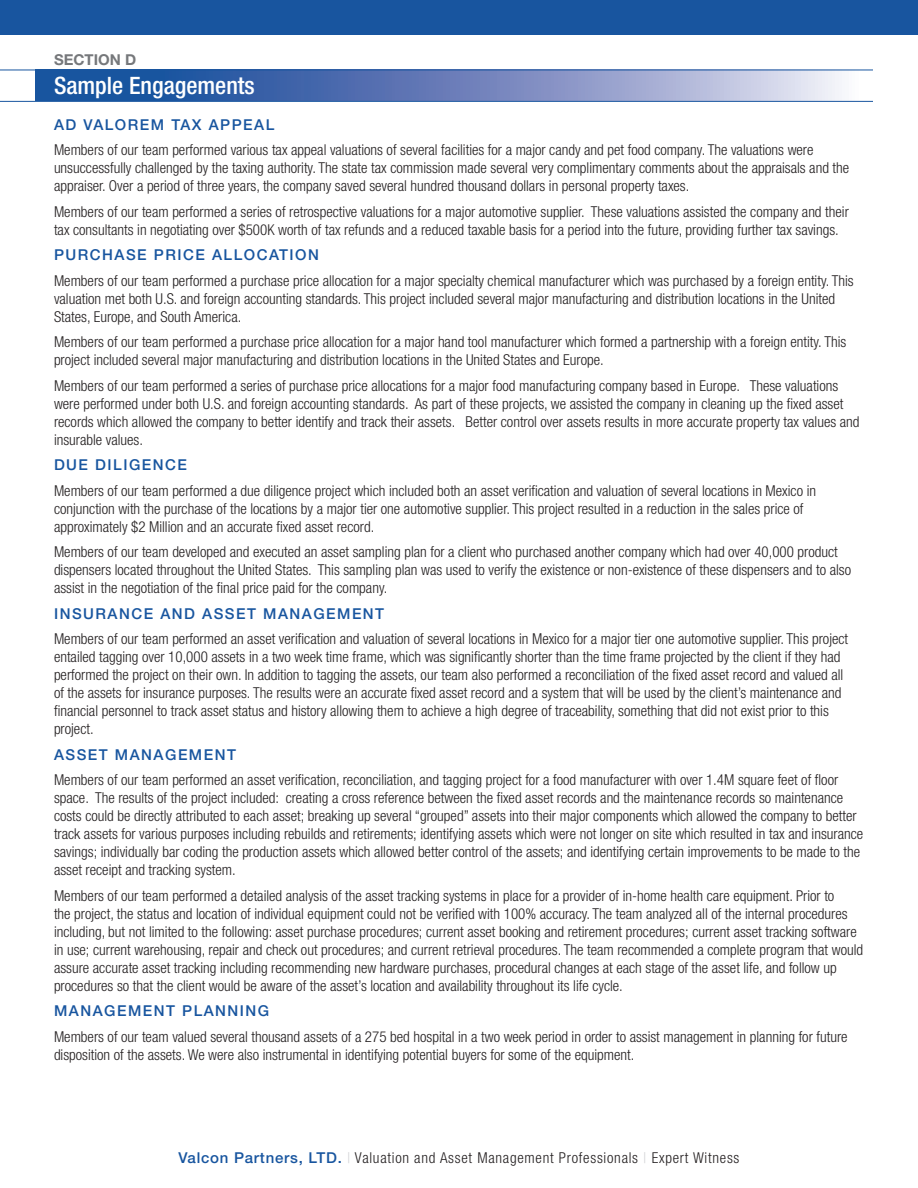
<style>
.page{position:relative;width:918px;height:1188px;background:#fff}
.page>*{position:absolute;margin:0;border:0;box-sizing:border-box;transform-origin:0 0}
.t1{font:500 condensed 24px "Helvetica Neue";color:#fff}
.t2{font:300 condensed 15px/18px "Helvetica Neue LT Std";color:#231f20}
.t3{font:500 15px "Helvetica Neue";letter-spacing:.1em;color:#18559f}
.t4{font:300 condensed 15px "Helvetica Neue LT Std";letter-spacing:.05em;color:#231f20}
.t5{font:700 15px "Helvetica Neue";color:#76787b}
.s1{font-family:"Helvetica Neue";font-weight:500;font-stretch:normal;color:#18559f}
.s2{color:#d1d2d4}
</style>
<div class="page">
<div style="left:0;top:0;width:918px;height:34px;background:#18559f"></div>
<svg style="left:35px;top:71px;width:827px;height:30px;background:#708abe"></svg>
<hr style="left:0;top:70px;width:873px;height:1px;background:#18559f">
<hr style="left:0;top:101px;width:873px;height:1px;background:#18559f">
<p class="t5" style="left:54px;top:50px;width:84px">SECTION D</p>
<p class="t1" style="left:54px;top:71px;width:202px">Sample Engagements</p>
<p class="t3" style="left:54px;top:115px;width:222px">AD VALOREM TAX APPEAL</p>
<p class="t2" style="left:54px;top:141px;width:797px">Members of our team performed various tax appeal valuations of several facilities for a major candy and pet food company. The valuations were unsuccessfully challenged by the taxing authority. The state tax commission made several very complimentary comments about the appraisals and the appraiser. Over a period of three years, the company saved several hundred thousand dollars in personal property taxes.</p>
<p class="t2" style="left:54px;top:202px;width:796px">Members of our team performed a series of retrospective valuations for a major automotive supplier. These valuations assisted the company and their tax consultants in negotiating over $500K worth of tax refunds and a reduced taxable basis for a period into the future, providing further tax savings.</p>
<p class="t3" style="left:54px;top:246px;width:266px">PURCHASE PRICE ALLOCATION</p>
<p class="t2" style="left:54px;top:271px;width:801px">Members of our team performed a purchase price allocation for a major specialty chemical manufacturer which was purchased by a foreign entity. This valuation met both U.S. and foreign accounting standards. This project included several major manufacturing and distribution locations in the United<br>States, Europe, and South America.</p>
<p class="t2" style="left:54px;top:333px;width:794px">Members of our team performed a purchase price allocation for a major hand tool manufacturer which formed a partnership with a foreign entity. This project included several major manufacturing and distribution locations in the United States and Europe.</p>
<p class="t2" style="left:54px;top:376px;width:807px">Members of our team performed a series of purchase price allocations for a major food manufacturing company based in Europe. These valuations were performed under both U.S. and foreign accounting standards. As part of these projects, we assisted the company in cleaning up the fixed asset records which allowed the company to better identify and track their assets. Better control over assets results in more accurate property tax values and insurable values.</p>
<p class="t3" style="left:54px;top:456px;width:135px">DUE DILIGENCE</p>
<p class="t2" style="left:54px;top:481px;width:764px">Members of our team performed a due diligence project which included both an asset verification and valuation of several locations in Mexico in conjunction with the purchase of the locations by a major tier one automotive supplier. This project resulted in a reduction in the sales price of approximately $2 Million and an accurate fixed asset record.</p>
<p class="t2" style="left:54px;top:543px;width:799px">Members of our team developed and executed an asset sampling plan for a client who purchased another company which had over 40,000 product dispensers located throughout the United States. This sampling plan was used to verify the existence or non-existence of these dispensers and to also assist in the negotiation of the final price paid for the company.</p>
<p class="t3" style="left:54px;top:604px;width:332px">INSURANCE AND ASSET MANAGEMENT</p>
<p class="t2" style="left:54px;top:630px;width:796px">Members of our team performed an asset verification and valuation of several locations in Mexico for a major tier one automotive supplier. This project entailed tagging over 10,000 assets in a two week time frame, which was significantly shorter than the time frame projected by the client if they had performed the project on their own. In addition to tagging the assets, our team also performed a reconciliation of the fixed asset record and valued all of the assets for insurance purposes. The results were an accurate fixed asset record and a system that will be used by the client’s maintenance and financial personnel to track asset status and history allowing them to achieve a high degree of traceability, something that did not exist prior to this project.</p>
<p class="t3" style="left:54px;top:745px;width:183px">ASSET MANAGEMENT</p>
<p class="t2" style="left:54px;top:771px;width:811px">Members of our team performed an asset verification, reconciliation, and tagging project for a food manufacturer with over 1.4M square feet of floor space. The results of the project included: creating a cross reference between the fixed asset records and the maintenance records so maintenance costs could be directly attributed to each asset; breaking up several “grouped” assets into their major components which allowed the company to better track assets for various purposes including rebuilds and retirements; identifying assets which were not longer on site which resulted in tax and insurance savings; individually bar coding the production assets which allowed better control of the assets; and identifying certain improvements to be made to the asset receipt and tracking system.</p>
<p class="t2" style="left:54px;top:886px;width:811px">Members of our team performed a detailed analysis of the asset tracking systems in place for a provider of in-home health care equipment. Prior to<br>the project, the status and location of individual equipment could not be verified with 100% accuracy. The team analyzed all of the internal procedures including, but not limited to the following: asset purchase procedures; current asset booking and retirement procedures; current asset tracking software in use; current warehousing, repair and check out procedures; and current retrieval procedures. The team recommended a complete program that would assure accurate asset tracking including recommending new hardware purchases, procedural changes at each stage of the asset life, and follow up procedures so that the client would be aware of the asset’s location and availability throughout its life cycle.</p>
<p class="t3" style="left:54px;top:1002px;width:217px">MANAGEMENT PLANNING</p>
<p class="t2" style="left:54px;top:1027px;width:795px">Members of our team valued several thousand assets of a 275 bed hospital in a two week period in order to assist management in planning for future disposition of the assets. We were also instrumental in identifying potential buyers for some of the equipment.</p>
<p class="t4" style="left:179px;top:1150px;width:562px"><span class="s1">Valcon Partners, LTD.</span> <span class="s2">|</span> Valuation and Asset Management Professionals <span class="s2">|</span> Expert Witness</p>
</div>
